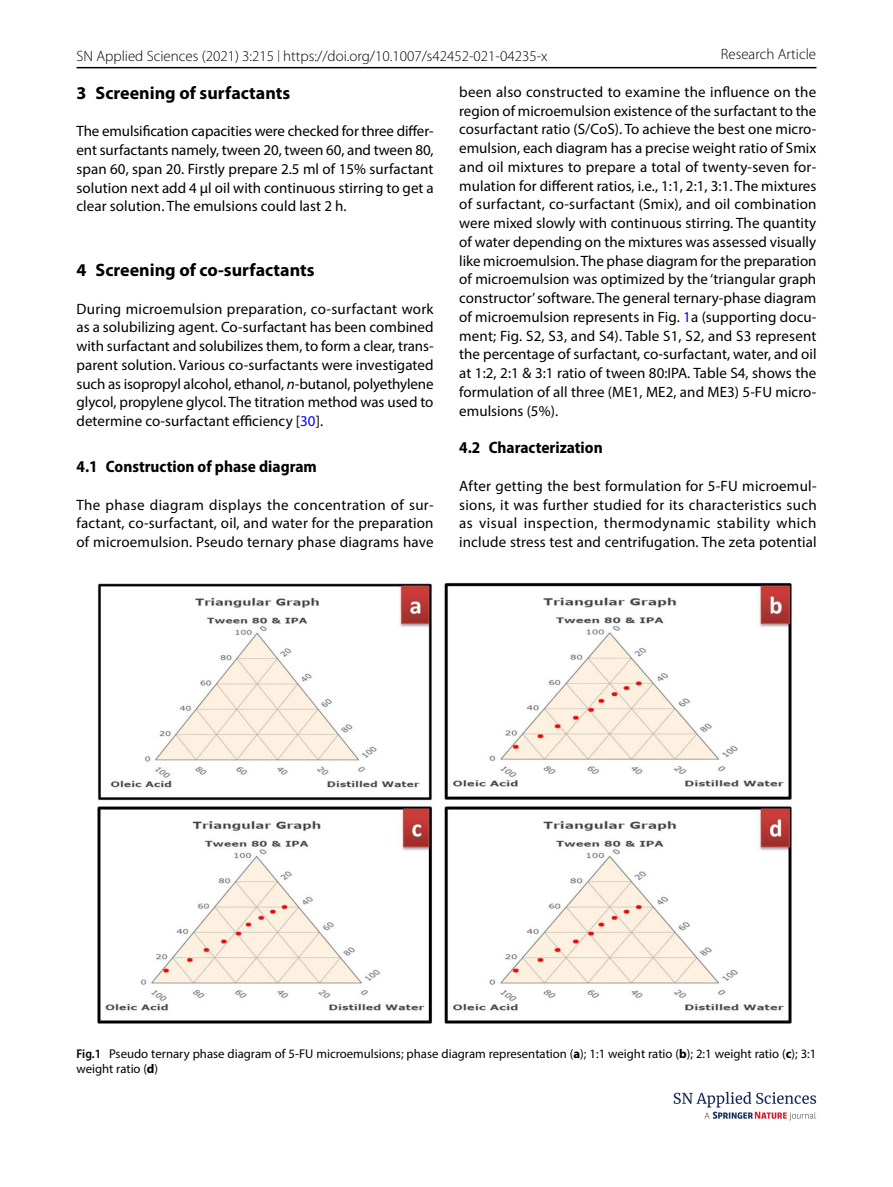
<style>
.page{position:relative;width:893px;height:1187px;background:#fff}
.page>*{position:absolute;margin:0;border:0;box-sizing:border-box;transform-origin:0 0}
.t1{font:700 18px "Myriad Pro";color:#000}
.t2{font:700 semi-condensed 16.5px "Myriad Pro";color:#000}
.t3{font:15px/18.8px "Myriad Pro";letter-spacing:.005em;color:#000;text-align:justify}
.t4{font:300 15px "Myriad Pro";color:#000}
.t5{font:12.75px/15px "Myriad Pro";color:#000}
.s1{font-size:12px}
.s2{color:#00f}
.s3{font-style:italic}
.s4{font-weight:600;font-stretch:semi-condensed}
.s5{font-weight:700}
</style>
<div class="page">
<hr style="left:77px;top:67px;width:739px;height:1px;background:#000">
<img style="left:673px;top:1091px;width:144px;height:29px">
<img style="left:98px;top:582px;width:694px;height:440px">
<p class="t4" style="left:77px;top:47px;width:473px">SN Applied Sciences (2021) 3:215 <span class="s1">|</span> https://doi.org/10.1007/s42452-021-04235-x</p>
<p class="t4" style="left:721px;top:46px;width:97px">Research Article</p>
<p class="t1" style="left:77px;top:81px;width:215px">3 Screening of surfactants</p>
<p class="t3" style="left:77px;top:122px;width:359px">The emulsification capacities were checked for three differ&shy;ent surfactants namely, tween 20, tween 60, and tween 80, span 60, span 20. Firstly prepare 2.5 ml of 15% surfactant solution next add 4 μl oil with continuous stirring to get a clear solution. The emulsions could last 2 h.</p>
<p class="t3" style="left:459px;top:82px;width:359px">been also constructed to examine the influence on the region of microemulsion existence of the surfactant to the cosurfactant ratio (S/CoS). To achieve the best one micro&shy;emulsion, each diagram has a precise weight ratio of Smix and oil mixtures to prepare a total of twenty-seven for&shy;mulation for different ratios, i.e., 1:1, 2:1, 3:1. The mixtures of surfactant, co-surfactant (Smix), and oil combination were mixed slowly with continuous stirring. The quantity of water depending on the mixtures was assessed visually like microemulsion. The phase diagram for the preparation of microemulsion was optimized by the ‘triangular graph constructor’ software. The general ternary-phase diagram of microemulsion represents in Fig. <span class="s2">1</span>a (supporting docu&shy;ment; Fig. S2, S3, and S4). Table S1, S2, and S3 represent the percentage of surfactant, co-surfactant, water, and oil at 1:2, 2:1 &amp; 3:1 ratio of tween 80:IPA. Table S4, shows the formulation of all three (ME1, ME2, and ME3) 5-FU micro&shy;emulsions (5%).</p>
<p class="t2" style="left:459px;top:438px;width:145px">4.2 Characterization</p>
<p class="t3" style="left:459px;top:476px;width:359px">After getting the best formulation for 5-FU microemul&shy;sions, it was further studied for its characteristics such as visual inspection, thermodynamic stability which include stress test and centrifugation. The zeta potential</p>
<p class="t1" style="left:77px;top:258px;width:240px">4 Screening of co‑surfactants</p>
<p class="t3" style="left:77px;top:299px;width:359px">During microemulsion preparation, co-surfactant work as a solubilizing agent. Co-surfactant has been combined with surfactant and solubilizes them, to form a clear, trans&shy;parent solution. Various co-surfactants were investigated such as isopropyl alcohol, ethanol, <span class="s3">n</span>-butanol, polyethylene glycol, propylene glycol. The titration method was used to determine co-surfactant efficiency [<span class="s2">30</span>].</p>
<p class="t2" style="left:77px;top:457px;width:242px">4.1 Construction of phase diagram</p>
<p class="t3" style="left:77px;top:495px;width:359px">The phase diagram displays the concentration of sur&shy;factant, co-surfactant, oil, and water for the preparation of microemulsion. Pseudo ternary phase diagrams have</p>
<p class="t5" style="left:77px;top:1046px;width:741px"><span class="s4">Fig.1</span> Pseudo ternary phase diagram of 5-FU microemulsions; phase diagram representation (<span class="s5">a</span>); 1:1 weight ratio (<span class="s5">b</span>); 2:1 weight ratio (<span class="s5">c</span>); 3:1 weight ratio (<span class="s5">d</span>)</p>
</div>
